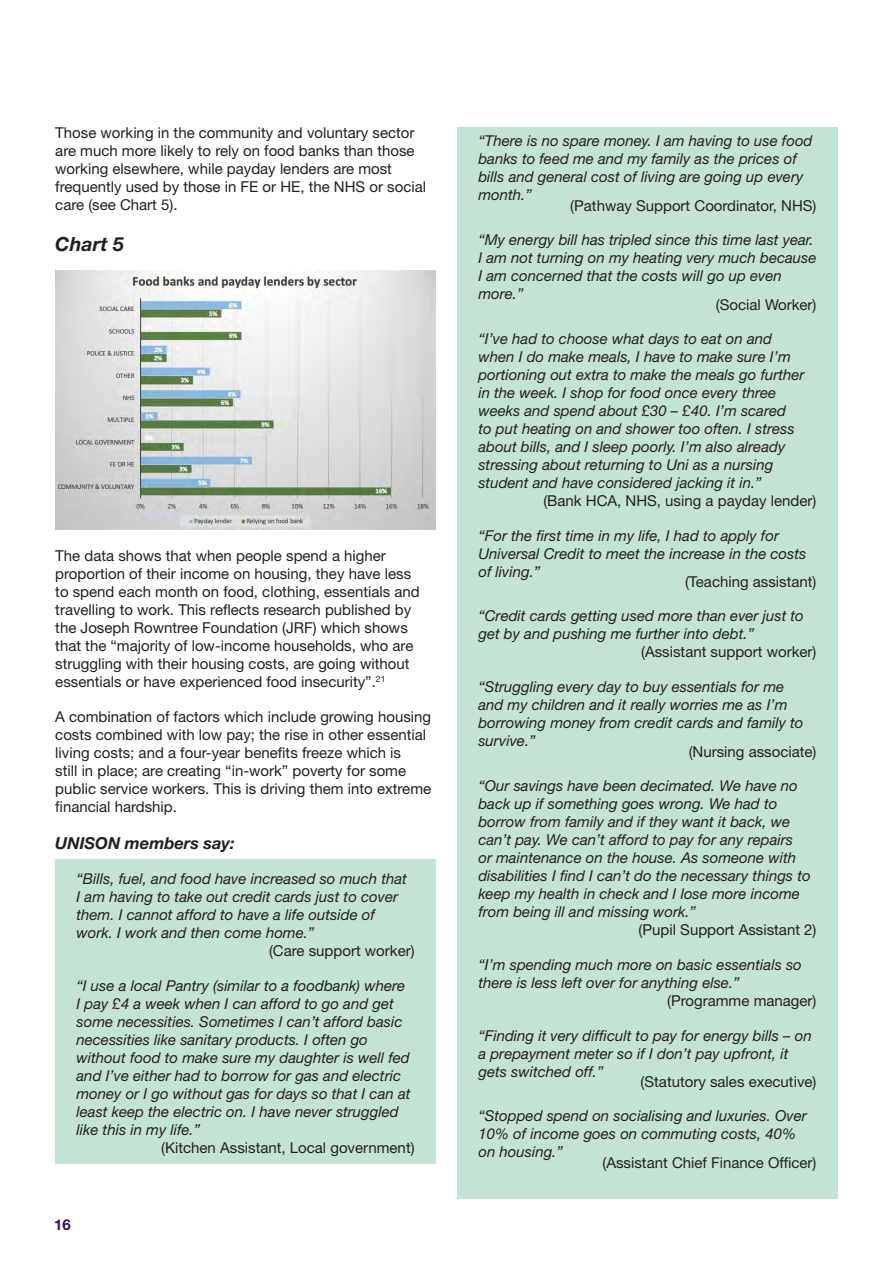
<style>
.page{position:relative;width:893px;height:1263px;background:#fff}
.page>*{position:absolute;margin:0;border:0;box-sizing:border-box;transform-origin:0 0}
.chart_heading{font:italic 700 19.5px "Helvetica Neue LT Std";color:#231f20}
.d-head{font:italic 700 16.5px "Helvetica Neue LT Std";color:#231f20}
.quote{font:italic 15px/18px "Helvetica Neue LT Std";color:#231f20}
.text{font:15px/18px "Helvetica Neue LT Std";color:#231f20}
.quote_source{font:15px "Helvetica Neue LT Std";color:#231f20}
.t1{font:700 15px "Helvetica Neue LT Std";color:#381451}
</style>
<div class="page">
<div style="left:55px;top:859px;width:381px;height:304px;background:#c3e4d5"></div>
<div style="left:457px;top:128px;width:381px;height:1071px;background:#c3e4d5"></div>
<img style="left:55px;top:270px;width:381px;height:260px">
<p class="text" style="left:55px;top:124px;width:372px">Those working in the community and voluntary sector are much more likely to rely on food banks than those working elsewhere, while payday lenders are most frequently used by those in FE or HE, the NHS or social care (see Chart 5).</p>
<p class="chart_heading" style="left:55px;top:232px;width:70px">Chart 5</p>
<p class="text" style="left:55px;top:546px;width:366px">The data shows that when people spend a higher proportion of their income on housing, they have less to spend each month on food, clothing, essentials and travelling to work. This reflects research published by the Joseph Rowntree Foundation (JRF) which shows that the “majority of low-income households, who are struggling with their housing costs, are going without essentials or have experienced food insecurity”.<sup>21</sup></p>
<p class="text" style="left:55px;top:707px;width:377px">A combination of factors which include growing housing costs combined with low pay; the rise in other essential living costs; and a four-year benefits freeze which is<br>still in place; are creating “in-work” poverty for some public service workers. This is driving them into extreme financial hardship.</p>
<p class="d-head" style="left:55px;top:832px;width:181px">UNISON members say:</p>
<p class="quote" style="left:77px;top:869px;width:332px">“Bills, fuel, and food have increased so much that I am having to take out credit cards just to cover them. I cannot afford to have a life outside of work. I work and then come home.”</p>
<p class="quote_source" style="left:269px;top:941px;width:147px">(Care support worker)</p>
<p class="quote" style="left:77px;top:976px;width:335px">“I use a local Pantry (similar to a foodbank) where I pay £4 a week when I can afford to go and get some necessities. Sometimes I can’t afford basic necessities like sanitary products. I often go without food to make sure my daughter is well fed and I’ve either had to borrow for gas and electric money or I go without gas for days so that I can at least keep the electric on. I have never struggled like this in my life.”</p>
<p class="quote_source" style="left:161px;top:1138px;width:255px">(Kitchen Assistant, Local government)</p>
<p class="t1" style="left:54px;top:1216px;width:18px">16</p>
<p class="quote" style="left:478px;top:131px;width:336px">“There is no spare money. I am having to use food banks to feed me and my family as the prices of bills and general cost of living are going up every month.”</p>
<p class="quote_source" style="left:570px;top:197px;width:248px">(Pathway Support Coordinator, NHS)</p>
<p class="quote" style="left:478px;top:231px;width:340px">“My energy bill has tripled since this time last year.<br>I am not turning on my heating very much because I am concerned that the costs will go up even more.”</p>
<p class="quote_source" style="left:716px;top:295px;width:102px">(Social Worker)</p>
<p class="quote" style="left:478px;top:329px;width:328px">“I’ve had to choose what days to eat on and when I do make meals, I have to make sure I’m portioning out extra to make the meals go further in the week. I shop for food once every three weeks and spend about £30 – £40. I’m scared<br>to put heating on and shower too often. I stress about bills, and I sleep poorly. I’m also already stressing about returning to Uni as a nursing student and have considered jacking it in.”</p>
<p class="quote_source" style="left:543px;top:492px;width:275px">(Bank HCA, NHS, using a payday lender)</p>
<p class="quote" style="left:478px;top:526px;width:329px">“For the first time in my life, I had to apply for<br>Universal Credit to meet the increase in the costs of living.”</p>
<p class="quote_source" style="left:685px;top:573px;width:133px">(Teaching assistant)</p>
<p class="quote" style="left:478px;top:607px;width:327px">“Credit cards getting used more than ever just to get by and pushing me further into debt.”</p>
<p class="quote_source" style="left:641px;top:643px;width:177px">(Assistant support worker)</p>
<p class="quote" style="left:478px;top:678px;width:327px">“Struggling every day to buy essentials for me and my children and it really worries me as I’m borrowing money from credit cards and family to survive.”</p>
<p class="quote_source" style="left:689px;top:743px;width:129px">(Nursing associate)</p>
<p class="quote" style="left:478px;top:776px;width:334px">“Our savings have been decimated. We have no back up if something goes wrong. We had to borrow from family and if they want it back, we can’t pay. We can’t afford to pay for any repairs<br>or maintenance on the house. As someone with disabilities I find I can’t do the necessary things to keep my health in check and I lose more income from being ill and missing work.”</p>
<p class="quote_source" style="left:639px;top:921px;width:179px">(Pupil Support Assistant 2)</p>
<p class="quote" style="left:478px;top:955px;width:325px">“I’m spending much more on basic essentials so there is less left over for anything else.”</p>
<p class="quote_source" style="left:667px;top:992px;width:151px">(Programme manager)</p>
<p class="quote" style="left:478px;top:1026px;width:335px">“Finding it very difficult to pay for energy bills – on a prepayment meter so if I don’t pay upfront, it gets switched off.”</p>
<p class="quote_source" style="left:641px;top:1073px;width:177px">(Statutory sales executive)</p>
<p class="quote" style="left:478px;top:1107px;width:330px">“Stopped spend on socialising and luxuries. Over<br>10% of income goes on commuting costs, 40% on housing.”</p>
<p class="quote_source" style="left:602px;top:1154px;width:215px">(Assistant Chief Finance Officer)</p>
</div>
